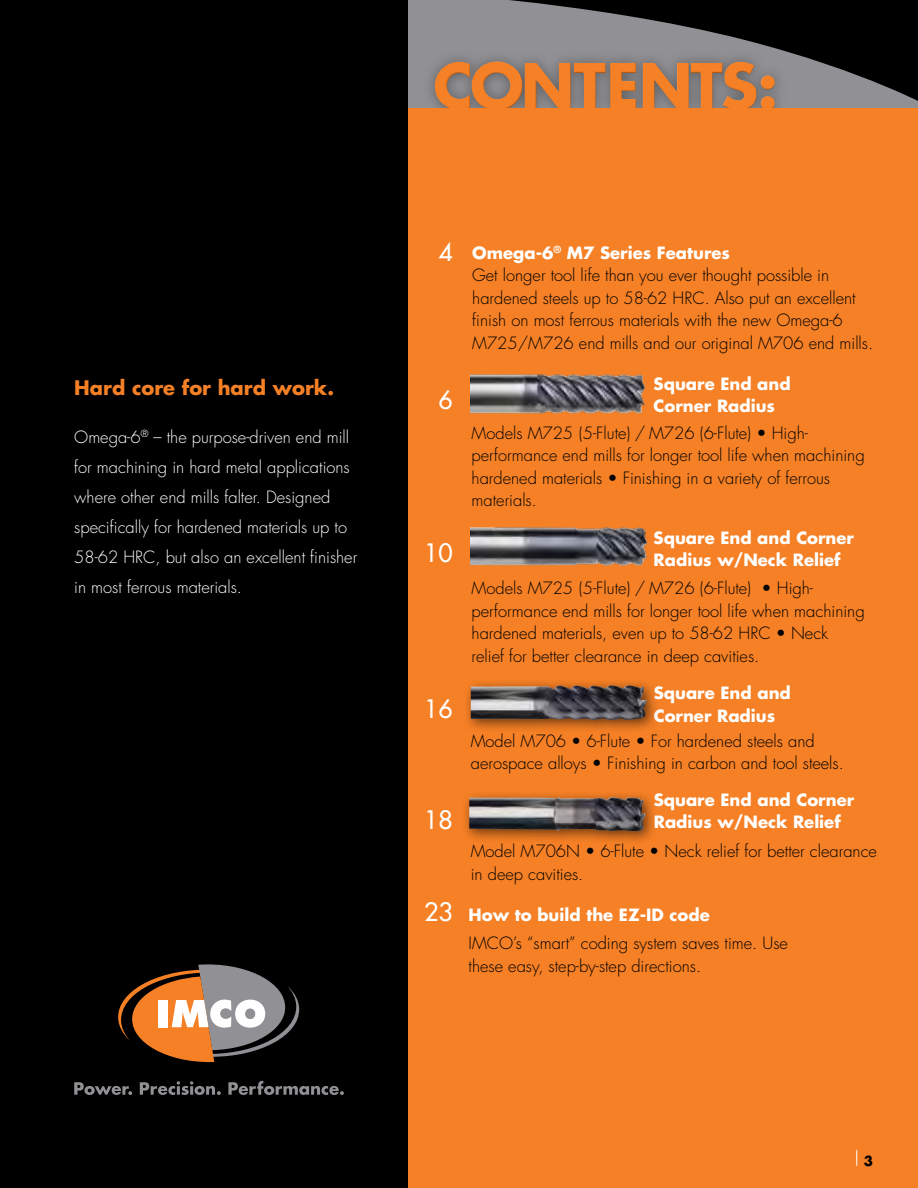
<style>
.page{position:relative;width:918px;height:1188px;background:#fff}
.page>*{position:absolute;margin:0;border:0;box-sizing:border-box;transform-origin:0 0}
.t1{font:700 61.35px "Futura Std";letter-spacing:-.04em;color:#f58025}
.t2{font:500 24.75px "Futura Std";color:#fff}
.t3{font:700 19.5px "Futura Std";color:#f58025}
.t4{font:300 16.5px/22.5px "Futura Std";color:#000}
.t5{font:300 16.5px/30px "Futura Std";color:#fff}
.t6{font:700 16.5px/22.5px "Futura Std";color:#fff}
.t7{font:700 13.5px "Futura Std";color:#000}
.s1{font-weight:700;color:#fff}
</style>
<div class="page">
<div style="left:408px;top:90px;width:510px;height:1098px;background:#f58025"></div>
<div style="left:0;top:0;width:408px;height:1188px;background:#000"></div>
<svg style="left:74px;top:1082px;width:58px;height:13px"></svg>
<svg style="left:140px;top:1081px;width:81px;height:14px"></svg>
<svg style="left:228px;top:1081px;width:116px;height:14px"></svg>
<svg style="left:118px;top:964px;width:181px;height:98px"></svg>
<svg style="left:856px;top:1150px;width:1px;height:16px"></svg>
<svg style="left:408px;top:0;width:510px;height:108px;background:#4d4d4f"></svg>
<div style="left:422px;top:49px;width:366px;height:75px;background:#8f8f93"></div>
<div style="left:433px;top:59px;width:344px;height:51px;background:#858588"></div>
<div style="left:433px;top:61px;width:344px;height:51px;background:#000;opacity:.75"></div>
<div style="left:411px;top:108px;width:507px;height:24px;background:#f58025"></div>
<div style="left:462px;top:790px;width:196px;height:55px;background:#000;opacity:.55"></div>
<img style="left:469px;top:796px;width:177px;height:36px">
<div style="left:464px;top:678px;width:196px;height:56px;background:#000;opacity:.55"></div>
<img style="left:471px;top:683px;width:176px;height:38px">
<img style="left:471px;top:374px;width:174px;height:40px">
<img style="left:471px;top:527px;width:177px;height:39px">
<p class="t3" style="left:74px;top:374px;width:261px">Hard core for hard work.</p>
<p class="t5" style="left:74px;top:422px;width:285px">Omega-6<sup>®</sup> – the purpose-driven end mill for machining in hard metal applications where other end mills falter. Designed specifically for hardened materials up to 58-62 HRC, but also an excellent finisher in most ferrous materials.</p>
<h1 class="t1" style="left:433px;top:45px;width:347px">CONTENTS:</h1>
<h2 class="t2" style="left:439px;top:236px;width:16px">4</h2>
<h2 class="t2" style="left:439px;top:384px;width:16px">6</h2>
<h2 class="t2" style="left:424px;top:538px;width:30px">10</h2>
<h2 class="t2" style="left:424px;top:694px;width:30px">16</h2>
<h2 class="t2" style="left:424px;top:804px;width:30px">18</h2>
<h2 class="t2" style="left:424px;top:896px;width:30px">23</h2>
<p class="t4" style="left:472px;top:242px;width:402px"><span class="s1">Omega-6</span><sup>®</sup> <span class="s1">M7 Series Features<br></span>Get longer tool life than you ever thought possible in hardened steels up to 58-62 HRC. Also put an excellent finish on most ferrous materials with the new Omega-6<br>M725/M726 end mills and our original M706 end mills.</p>
<p class="t6" style="left:654px;top:372px;width:139px">Square End and<br>Corner Radius</p>
<p class="t4" style="left:472px;top:422px;width:395px">Models M725 (5-Flute) / M726 (6-Flute) • High&shy;performance end mills for longer tool life when machining hardened materials • Finishing in a variety of ferrous materials.</p>
<p class="t6" style="left:654px;top:526px;width:202px">Square End and Corner<br>Radius w/Neck Relief</p>
<p class="t4" style="left:472px;top:578px;width:395px">Models M725 (5-Flute) / M726 (6-Flute) • High&shy;performance end mills for longer tool life when machining hardened materials, even up to 58-62 HRC • Neck relief for better clearance in deep cavities.</p>
<p class="t6" style="left:654px;top:682px;width:139px">Square End and<br>Corner Radius</p>
<p class="t4" style="left:471px;top:730px;width:375px">Model M706 • 6-Flute • For hardened steels and aerospace alloys • Finishing in carbon and tool steels.</p>
<p class="t6" style="left:654px;top:788px;width:202px">Square End and Corner<br>Radius w/Neck Relief</p>
<p class="t4" style="left:471px;top:841px;width:408px">Model M706N • 6-Flute • Neck relief for better clearance in deep cavities.</p>
<p class="t6" style="left:469px;top:904px;width:243px">How to build the EZ-ID code</p>
<p class="t4" style="left:469px;top:932px;width:321px">IMCO’s “smart” coding system saves time. Use these easy, step-by-step directions.</p>
<p class="t7" style="left:864px;top:1152px;width:11px">3</p>
</div>
